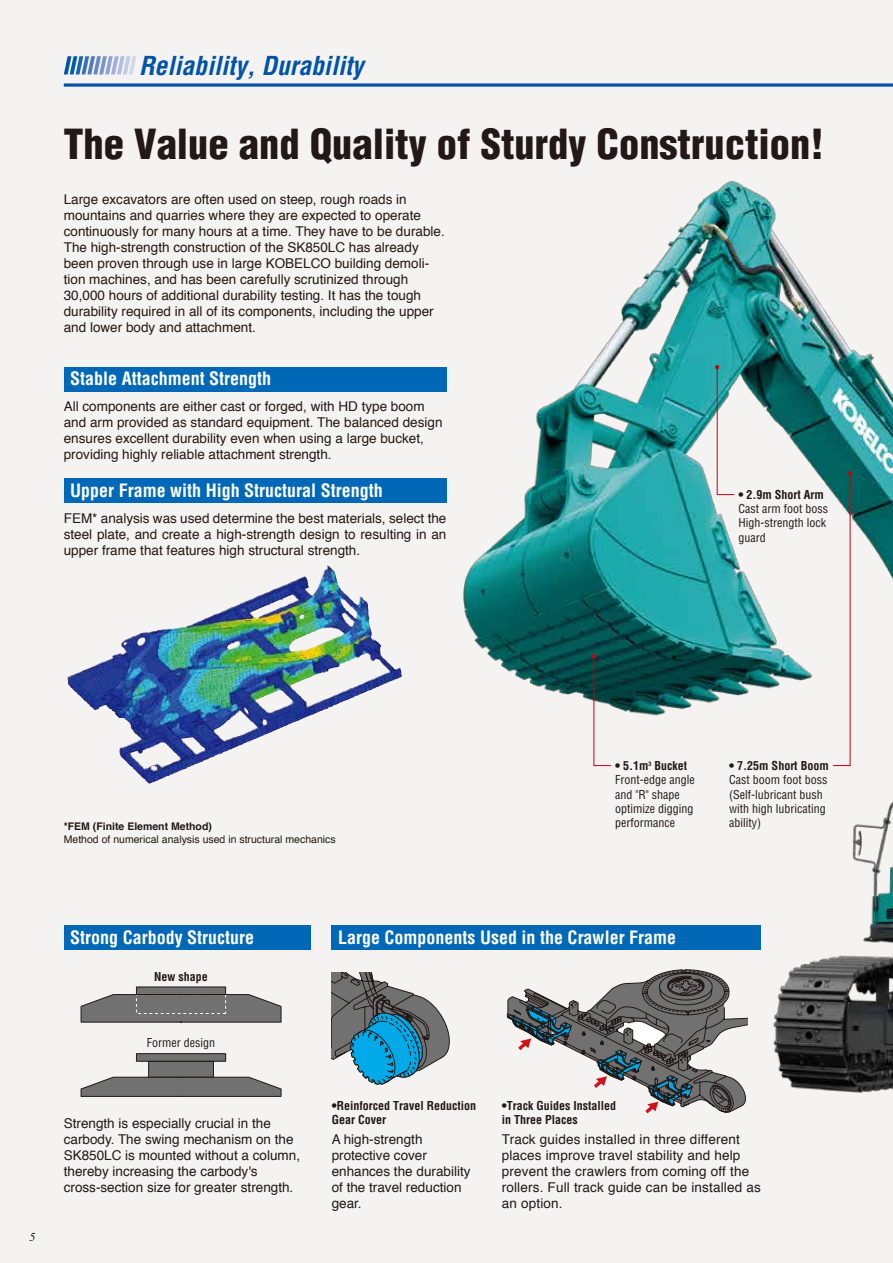
<style>
.page{position:relative;width:893px;height:1263px;background:#f5f3f1}
.page>*{position:absolute;margin:0;border:0;box-sizing:border-box;transform-origin:0 0}
.t1{font:900 condensed 40.5px "Helvetica";color:#221815}
.t2{font:italic 700 condensed 25.5px "Helvetica";color:#0054a7}
.t3{font:700 condensed 18px "Helvetica";color:#fff}
.t4{font:13.5px/15.9px "Helvetica";color:#221815}
.t5{font:condensed 12px/14.2px "Helvetica";color:#221815}
.t6{font:700 condensed 12px/14.2px "Helvetica";color:#221815}
.t7{font:italic 12px "Times";color:#221815}
.t8{font:10.5px "Helvetica";color:#221815}
.t9{font:700 10.5px "Helvetica";color:#221815}
.s1{font-weight:700}
</style>
<div class="page">
<img style="left:67px;top:611px;width:155px;height:173px">
<img style="left:222px;top:181px;width:671px;height:916px">
<svg style="left:81px;top:994px;width:200px;height:28px;background:#7b7979"></svg>
<div style="left:136px;top:994px;width:90px;height:20px;background:#727171;border:1px dashed #fff"></div>
<svg style="left:81px;top:1077px;width:200px;height:20px;background:#767474"></svg>
<div style="left:136px;top:1053px;width:90px;height:8px;background:#727171;border:1px solid #221815"></div>
<div style="left:148px;top:1061px;width:66px;height:16px;background:#727171;border:1px solid #221815"></div>
<div style="left:136px;top:987px;width:90px;height:8px;background:#727171;border:1px solid #221815"></div>
<div style="left:64px;top:367px;width:382px;height:24px;background:#0068b7"></div>
<div style="left:64px;top:478px;width:382px;height:25px;background:#0068b7"></div>
<div style="left:64px;top:925px;width:246px;height:25px;background:#0068b7"></div>
<div style="left:332px;top:925px;width:429px;height:25px;background:#0068b7"></div>
<svg style="left:715px;top:365px;width:20px;height:130px"></svg>
<svg style="left:592px;top:654px;width:19px;height:112px"></svg>
<svg style="left:832px;top:471px;width:20px;height:295px"></svg>
<svg style="left:64px;top:83px;width:829px;height:4px;background:#3173b5"></svg>
<svg style="left:64px;top:56px;width:72px;height:18px"></svg>
<svg style="left:332px;top:973px;width:118px;height:112px"></svg>
<svg style="left:507px;top:966px;width:240px;height:148px"></svg>
<h2 class="t2" style="left:139px;top:50px;width:226px">Reliability, Durability</h2>
<h1 class="t1" style="left:63px;top:119px;width:762px">The Value and Quality of Sturdy Construction!</h1>
<p class="t4" style="left:64px;top:192px;width:382px">Large excavators are often used on steep, rough roads in mountains and quarries where they are expected to operate continuously for many hours at a time. They have to be durable.<br>The high-strength construction of the SK850LC has already been proven through use in large KOBELCO building demoli&shy;tion machines, and has been carefully scrutinized through 30,000 hours of additional durability testing. It has the tough durability required in all of its components, including the upper and lower body and attachment.</p>
<h3 class="t3" style="left:70px;top:367px;width:203px">Stable Attachment Strength</h3>
<p class="t4" style="left:64px;top:399px;width:380px">All components are either cast or forged, with HD type boom and arm provided as standard equipment. The balanced design ensures excellent durability even when using a large bucket, providing highly reliable attachment strength.</p>
<h3 class="t3" style="left:70px;top:479px;width:314px">Upper Frame with High Structural Strength</h3>
<p class="t4" style="left:64px;top:511px;width:384px;text-align:justify">FEM* analysis was used determine the best materials, select the steel plate, and create a high-strength design to resulting in an upper frame that features high structural strength.</p>
<p class="t6" style="left:738px;top:487px;width:87px">• 2.9m Short Arm</p>
<p class="t5" style="left:738px;top:502px;width:91px">Cast arm foot boss<br>High-strength lock guard</p>
<p class="t9" style="left:64px;top:818px;width:150px">*FEM (Finite Element Method)</p>
<p class="t8" style="left:64px;top:831px;width:273px">Method of numerical analysis used in structural mechanics</p>
<p class="t5" style="left:615px;top:759px;width:81px"><span class="s1">• 5.1m</span><sup>3</sup> <span class="s1">Bucket<br></span>Front-edge angle and "R" shape optimize digging performance</p>
<p class="t6" style="left:729px;top:759px;width:101px">• 7.25m Short Boom</p>
<p class="t5" style="left:729px;top:773px;width:100px">Cast boom foot boss (Self-lubricant bush with high lubricating ability)</p>
<p class="t7" style="left:29px;top:1227px;width:7px">5</p>
<h3 class="t3" style="left:70px;top:926px;width:185px">Strong Carbody Structure</h3>
<h3 class="t3" style="left:338px;top:926px;width:340px">Large Components Used in the Crawler Frame</h3>
<p class="t6" style="left:154px;top:969px;width:55px">New shape</p>
<p class="t5" style="left:147px;top:1035px;width:70px">Former design</p>
<p class="t4" style="left:64px;top:1115px;width:238px">Strength is especially crucial in the carbody. The swing mechanism on the SK850LC is mounted without a column, thereby increasing the carbody's cross-section size for greater strength.</p>
<p class="t6" style="left:332px;top:1098px;width:146px">•Reinforced Travel Reduction<br>Gear Cover</p>
<p class="t6" style="left:502px;top:1098px;width:116px">•Track Guides Installed in Three Places</p>
<p class="t4" style="left:332px;top:1131px;width:140px">A high-strength protective cover enhances the durability of the travel reduction gear.</p>
<p class="t4" style="left:502px;top:1131px;width:261px">Track guides installed in three different places improve travel stability and help prevent the crawlers from coming off the rollers. Full track guide can be installed as an option.</p>
</div>
